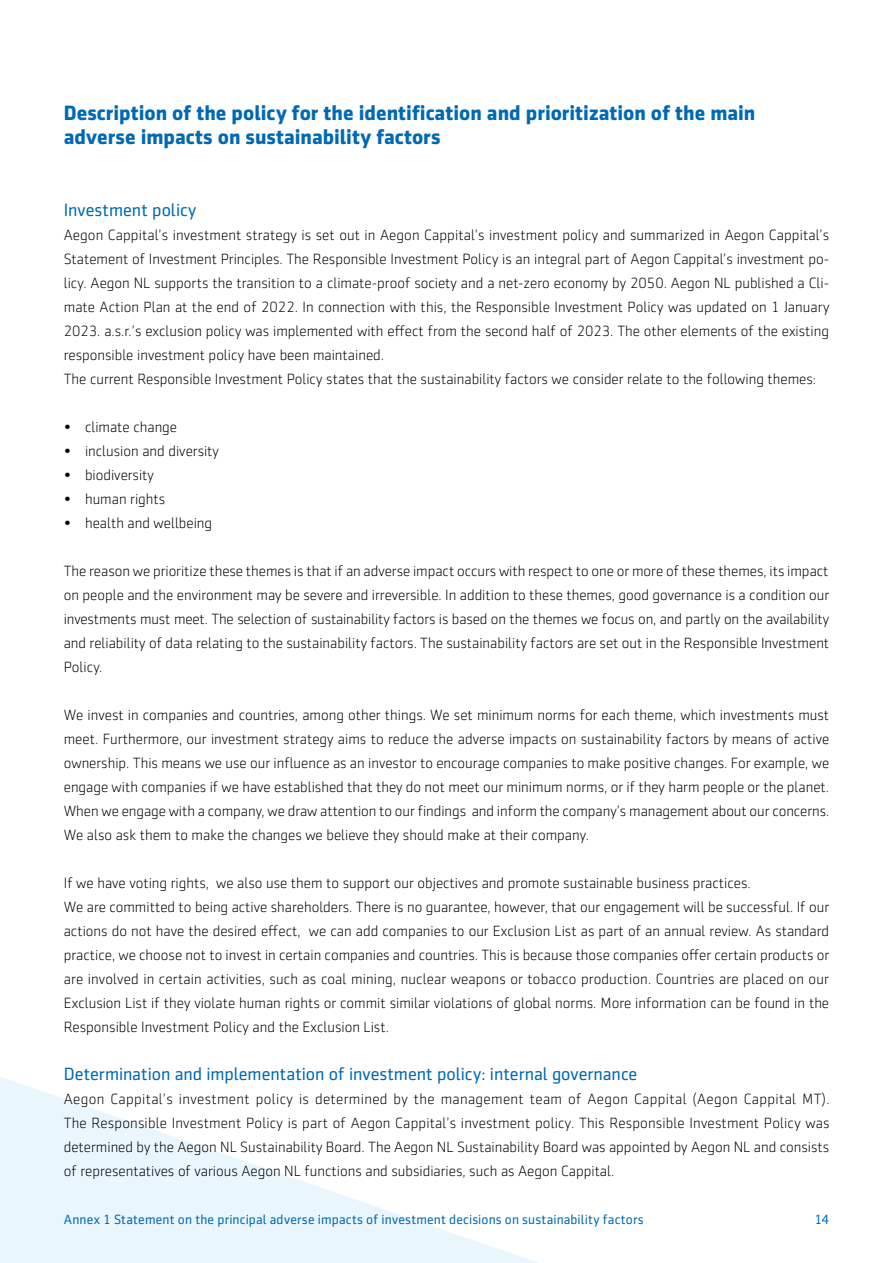
<style>
.page{position:relative;width:893px;height:1263px;background:#fff}
.page>*{position:absolute;margin:0;border:0;box-sizing:border-box;transform-origin:0 0}
.t1{font:700 21px/24px "Sentico Sans DT";color:#0069b4}
.t2{font:18px "Sentico Sans DT";color:#0069b4}
.t3{font:300 15px/24px "Sentico Sans DT";color:#000;text-align:justify}
.t4{font:13.5px "Sentico Sans DT";letter-spacing:.01em;color:#0069b4}
</style>
<div class="page">
<svg style="left:0;top:1077px;width:538px;height:186px;fill:#ebf6fe"></svg>
<h1 class="t1" style="left:64px;top:101px;width:693px">Description of the policy for the identification and prioritization of the main adverse impacts on sustainability factors</h1>
<p class="t2" style="left:64px;top:200px;width:134px">Investment policy</p>
<p class="t3" style="left:64px;top:223px;width:767px;text-align:left">Aegon Cappital’s investment strategy is set out in Aegon Cappital’s investment policy and summarized in Aegon Cappital’s Statement of Investment Principles. The Responsible Investment Policy is an integral part of Aegon Cappital’s investment po&shy;licy. Aegon NL supports the transition to a climate-proof society and a net-zero economy by 2050. Aegon NL published a Cli&shy;mate Action Plan at the end of 2022. In connection with this, the Responsible Investment Policy was updated on 1 January 2023. a.s.r.’s exclusion policy was implemented with effect from the second half of 2023. The other elements of the existing responsible investment policy have been maintained.<br>The current Responsible Investment Policy states that the sustainability factors we consider relate to the following themes:</p>
<p class="t3" style="left:64px;top:415px;width:115px">• climate change</p>
<p class="t3" style="left:64px;top:439px;width:157px">• inclusion and diversity</p>
<p class="t3" style="left:64px;top:463px;width:92px">• biodiversity</p>
<p class="t3" style="left:64px;top:487px;width:103px">• human rights</p>
<p class="t3" style="left:64px;top:511px;width:150px">• health and wellbeing</p>
<p class="t3" style="left:64px;top:559px;width:767px">The reason we prioritize these themes is that if an adverse impact occurs with respect to one or more of these themes, its impact on people and the environment may be severe and irreversible. In addition to these themes, good governance is a condition our investments must meet. The selection of sustainability factors is based on the themes we focus on, and partly on the availability and reliability of data relating to the sustainability factors. The sustainability factors are set out in the Responsible Investment Policy.</p>
<p class="t3" style="left:64px;top:703px;width:767px">We invest in companies and countries, among other things. We set minimum norms for each theme, which investments must meet. Furthermore, our investment strategy aims to reduce the adverse impacts on sustainability factors by means of active ownership. This means we use our influence as an investor to encourage companies to make positive changes. For example, we engage with companies if we have established that they do not meet our minimum norms, or if they harm people or the planet.<br>When we engage with a company, we draw attention to our findings and inform the company’s management about our concerns.<br>We also ask them to make the changes we believe they should make at their company.</p>
<p class="t3" style="left:64px;top:871px;width:767px;text-align:left">If we have voting rights, we also use them to support our objectives and promote sustainable business practices.<br>We are committed to being active shareholders. There is no guarantee, however, that our engagement will be successful. If our actions do not have the desired effect, we can add companies to our Exclusion List as part of an annual review. As standard practice, we choose not to invest in certain companies and countries. This is because those companies offer certain products or are involved in certain activities, such as coal mining, nuclear weapons or tobacco production. Countries are placed on our Exclusion List if they violate human rights or commit similar violations of global norms. More information can be found in the Responsible Investment Policy and the Exclusion List.</p>
<p class="t2" style="left:64px;top:1064px;width:575px">Determination and implementation of investment policy: internal governance</p>
<p class="t3" style="left:64px;top:1087px;width:767px">Aegon Cappital’s investment policy is determined by the management team of Aegon Cappital (Aegon Cappital MT).<br>The Responsible Investment Policy is part of Aegon Cappital’s investment policy. This Responsible Investment Policy was determined by the Aegon NL Sustainability Board. The Aegon NL Sustainability Board was appointed by Aegon NL and consists of representatives of various Aegon NL functions and subsidiaries, such as Aegon Cappital.</p>
<p class="t4" style="left:64px;top:1212px;width:582px">Annex 1 Statement on the principal adverse impacts of investment decisions on sustainability factors</p>
<p class="t4" style="left:814px;top:1212px;width:16px">14</p>
</div>
